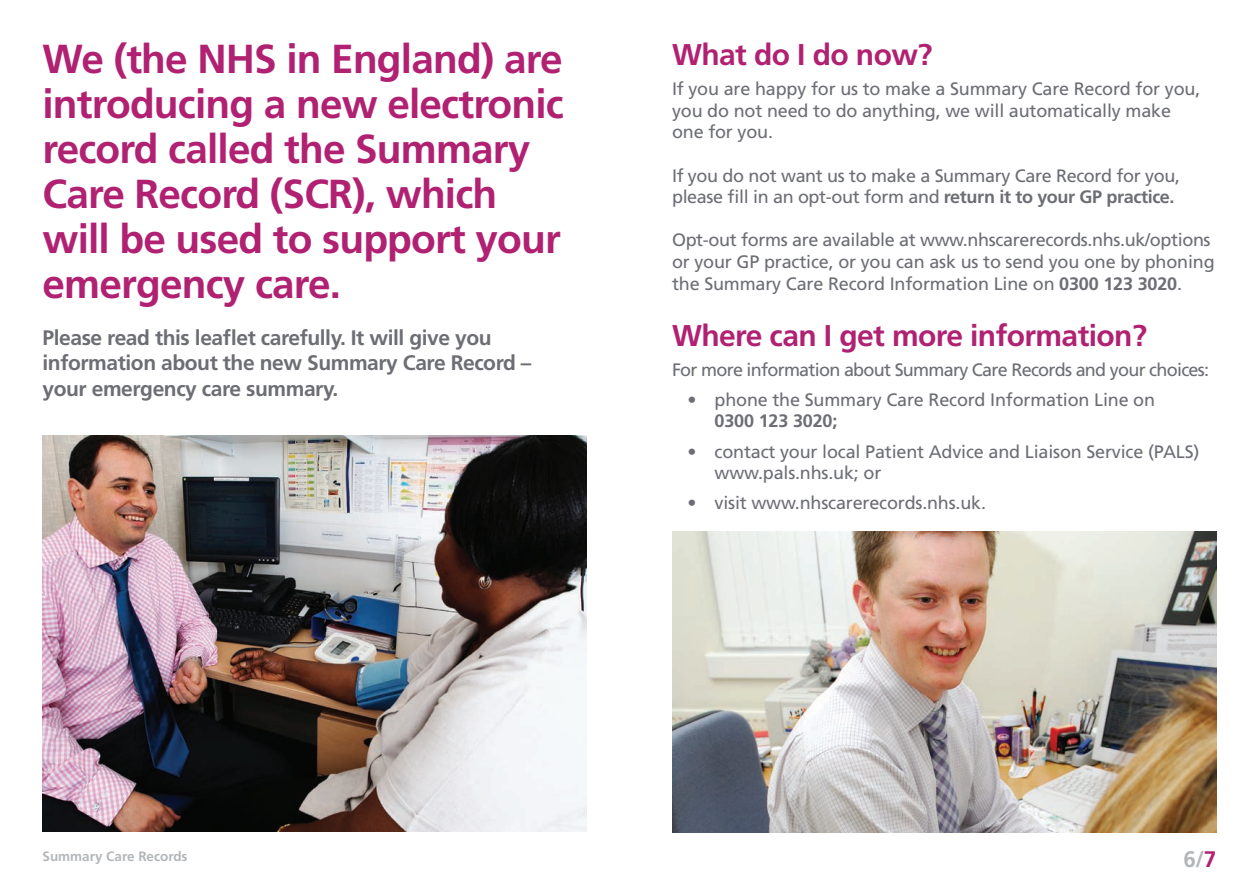
<style>
.page{position:relative;width:1259px;height:893px;background:#fff}
.page>*{position:absolute;margin:0;border:0;box-sizing:border-box;transform-origin:0 0}
.t1{font:700 40.5px/45px "Frutiger LT Std";letter-spacing:-.02em;color:#b12172}
.t2{font:700 30px "Frutiger LT Std";letter-spacing:-.02em;color:#b12172}
.t3{font:700 22.5px "Frutiger LT Std";color:#b3b6b9}
.t4{font:700 21px/25.5px "Frutiger LT Std";letter-spacing:-.02em;color:#6c6e74}
.t5{font:18px/21.6px "Frutiger LT Std";letter-spacing:-.01em;color:#6c6e74}
.t6{font:18px "Frutiger LT Std";letter-spacing:-.04em;color:#6c6e74}
.t7{font:700 18px "Frutiger LT Std";letter-spacing:-.01em;color:#6c6e74}
.t8{font:700 13.5px "Frutiger LT Std";color:#b3b6b9}
.s1{font-weight:700}
.s2{color:#b12172}
</style>
<div class="page">
<img style="left:43px;top:435px;width:544px;height:396px">
<img style="left:672px;top:531px;width:544px;height:301px">
<h1 class="t1" style="left:43px;top:37px;width:523px">We (the NHS in England) are introducing a new electronic record called the Summary<br>Care Record (SCR), which will be used to support your emergency care.</h1>
<p class="t4" style="left:43px;top:325px;width:490px">Please read this leaflet carefully. It will give you information about the new Summary Care Record – your emergency care summary.</p>
<h2 class="t2" style="left:672px;top:37px;width:262px">What do I do now?</h2>
<p class="t5" style="left:672px;top:78px;width:530px">If you are happy for us to make a Summary Care Record for you, you do not need to do anything, we will automatically make one for you.</p>
<p class="t5" style="left:672px;top:165px;width:509px">If you do not want us to make a Summary Care Record for you, please fill in an opt-out form and <span class="s1">return it to your GP practice.</span></p>
<p class="t5" style="left:672px;top:229px;width:544px">Opt-out forms are available at www.nhscarerecords.nhs.uk/options or your GP practice, or you can ask us to send you one by phoning the Summary Care Record Information Line on <span class="s1">0300 123 3020</span>.</p>
<h2 class="t2" style="left:672px;top:318px;width:476px">Where can I get more information?</h2>
<p class="t6" style="left:672px;top:359px;width:539px">For more information about Summary Care Records and your choices:</p>
<p class="t5" style="left:687px;top:389px;width:469px">• phone the Summary Care Record Information Line on</p>
<p class="t7" style="left:714px;top:411px;width:124px">0300 123 3020;</p>
<p class="t5" style="left:714px;top:441px;width:486px;text-indent:-27px">• contact your local Patient Advice and Liaison Service (PALS) www.pals.nhs.uk; or</p>
<p class="t5" style="left:687px;top:492px;width:300px">• visit www.nhscarerecords.nhs.uk.</p>
<p class="t8" style="left:43px;top:848px;width:147px">Summary Care Records</p>
<p class="t3" style="left:1183px;top:846px;width:34px">6/<span class="s2">7</span></p>
</div>
